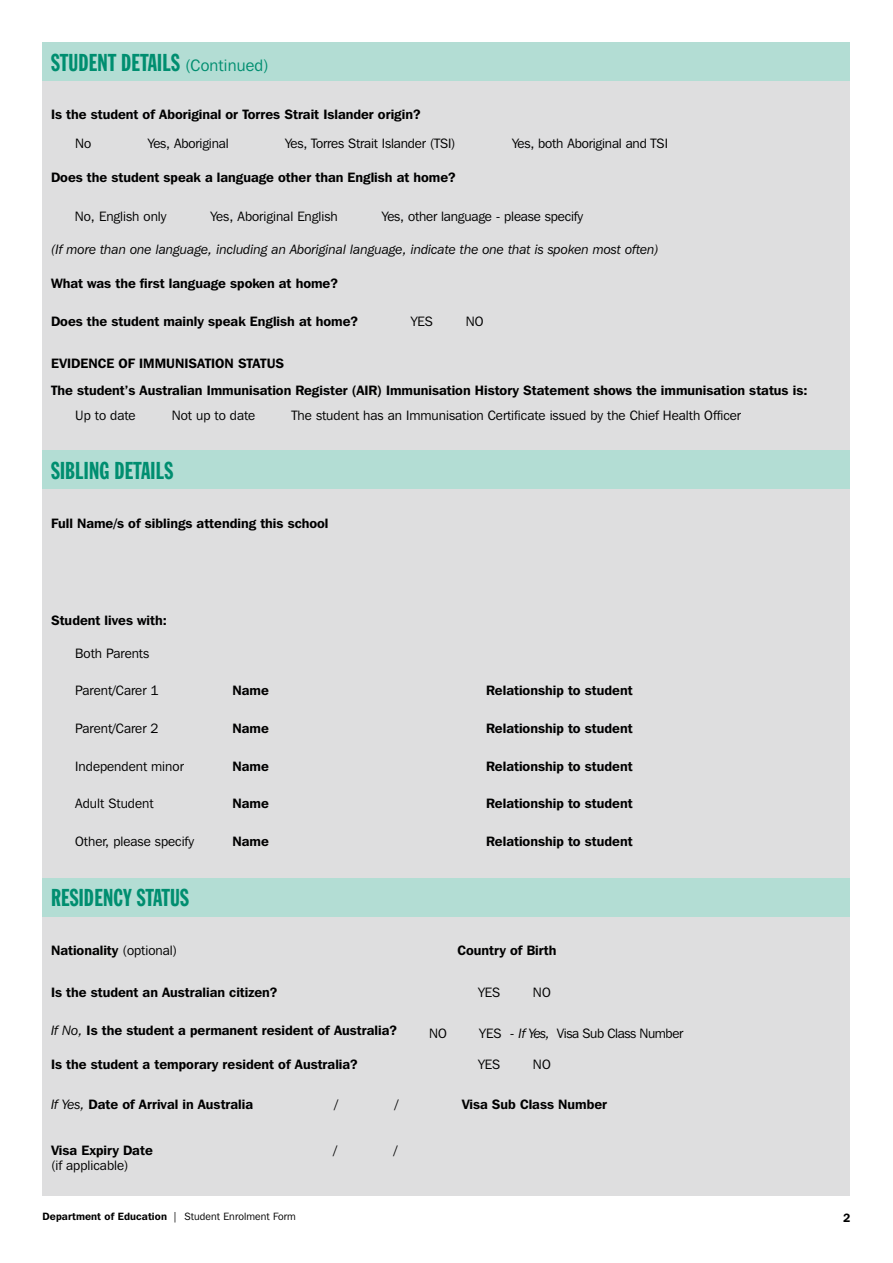
<style>
.page{position:relative;width:893px;height:1263px;background:#fff}
.page>*{position:absolute;margin:0;border:0;box-sizing:border-box;transform-origin:0 0}
.t1{font:24px "Franklin Gothic Extra Cond";letter-spacing:.01em;color:#008e70}
.t2{font:600 13.5px/26.5px "Franklin Gothic IT Cby BT";color:#000}
.t3{font:13.5px "Franklin Gothic IT Cby BT";color:#000}
.t4{font:italic 13.5px "Franklin Gothic IT Cby BT";color:#000}
.t5{font:13.5px "Franklin Gothic IT Cby BT";letter-spacing:-.03em;color:#000}
.t6{font:600 12px "Franklin Gothic IT Cby BT";color:#000}
.t7{font:600 10.5px "Franklin Gothic IT Cby BT";letter-spacing:.01em;color:#000}
.s1{font-family:"Franklin Gothic IT Cby BT";font-size:16.5px}
.s2{font-weight:400}
.s3{font-weight:400;font-style:italic}
.s4{font-style:italic}
</style>
<div class="page">
<div style="left:43px;top:69px;width:807px;height:1127px;background:#dededf"></div>
<div style="left:43px;top:43px;width:807px;height:38px;background:#b3ddd4"></div>
<div style="left:43px;top:451px;width:807px;height:38px;background:#b3ddd4"></div>
<div style="left:43px;top:878px;width:807px;height:38px;background:#b3ddd4"></div>
<h1 class="t1" style="left:51px;top:49px;width:219px">STUDENT DETAILS <span class="s1">(Continued)</span></h1>
<p class="t2" style="left:51px;top:101px;width:371px">Is the student of Aboriginal or Torres Strait Islander origin?</p>
<p class="t3" style="left:75px;top:135px;width:18px">No</p>
<p class="t3" style="left:148px;top:135px;width:82px">Yes, Aboriginal</p>
<p class="t3" style="left:285px;top:135px;width:172px">Yes, Torres Strait Islander (TSI)</p>
<p class="t3" style="left:512px;top:135px;width:157px">Yes, both Aboriginal and TSI</p>
<p class="t2" style="left:51px;top:164px;width:406px">Does the student speak a language other than English at home?</p>
<p class="t3" style="left:75px;top:208px;width:93px">No, English only</p>
<p class="t3" style="left:211px;top:208px;width:129px">Yes, Aboriginal English</p>
<p class="t3" style="left:382px;top:208px;width:203px">Yes, other language - please specify</p>
<p class="t4" style="left:51px;top:241px;width:609px">(If more than one language, including an Aboriginal language, indicate the one that is spoken most often)</p>
<p class="t2" style="left:51px;top:270px;width:288px">What was the first language spoken at home?</p>
<p class="t2" style="left:51px;top:308px;width:309px">Does the student mainly speak English at home?</p>
<p class="t3" style="left:411px;top:313px;width:24px">YES</p>
<p class="t3" style="left:466px;top:313px;width:19px">NO</p>
<p class="t2" style="left:51px;top:350px;width:758px">EVIDENCE OF IMMUNISATION STATUS<br>The student’s Australian Immunisation Register (AIR) Immunisation History Statement shows the immunisation status is:</p>
<p class="t3" style="left:75px;top:407px;width:62px">Up to date</p>
<p class="t3" style="left:172px;top:407px;width:85px">Not up to date</p>
<p class="t3" style="left:291px;top:407px;width:451px">The student has an Immunisation Certificate issued by the Chief Health Officer</p>
<h1 class="t1" style="left:51px;top:458px;width:124px">SIBLING DETAILS</h1>
<p class="t2" style="left:51px;top:510px;width:279px">Full Name/s of siblings attending this school</p>
<p class="t2" style="left:51px;top:607px;width:117px">Student lives with:</p>
<p class="t3" style="left:75px;top:645px;width:75px">Both Parents</p>
<p class="t3" style="left:75px;top:682px;width:85px">Parent/Carer 1</p>
<p class="t2" style="left:233px;top:677px;width:38px">Name</p>
<p class="t2" style="left:486px;top:677px;width:148px">Relationship to student</p>
<p class="t3" style="left:75px;top:720px;width:85px">Parent/Carer 2</p>
<p class="t2" style="left:233px;top:714px;width:38px">Name</p>
<p class="t2" style="left:486px;top:714px;width:148px">Relationship to student</p>
<p class="t3" style="left:75px;top:757px;width:110px">Independent minor</p>
<p class="t2" style="left:233px;top:752px;width:38px">Name</p>
<p class="t2" style="left:486px;top:752px;width:148px">Relationship to student</p>
<p class="t3" style="left:75px;top:795px;width:80px">Adult Student</p>
<p class="t2" style="left:233px;top:790px;width:38px">Name</p>
<p class="t2" style="left:486px;top:790px;width:148px">Relationship to student</p>
<p class="t3" style="left:75px;top:833px;width:120px">Other, please specify</p>
<p class="t2" style="left:233px;top:828px;width:38px">Name</p>
<p class="t2" style="left:486px;top:828px;width:148px">Relationship to student</p>
<h1 class="t1" style="left:51px;top:885px;width:140px">RESIDENCY STATUS</h1>
<p class="t2" style="left:51px;top:937px;width:128px">Nationality <span class="s2">(optional)</span></p>
<p class="t2" style="left:458px;top:937px;width:100px">Country of Birth</p>
<p class="t2" style="left:51px;top:979px;width:228px">Is the student an Australian citizen?</p>
<p class="t3" style="left:478px;top:984px;width:24px">YES</p>
<p class="t3" style="left:533px;top:984px;width:19px">NO</p>
<p class="t2" style="left:51px;top:1017px;width:347px"><span class="s3">If No,</span> Is the student a permanent resident of Australia?</p>
<p class="t3" style="left:429px;top:1025px;width:19px">NO</p>
<p class="t5" style="left:479px;top:1025px;width:205px">YES - <span class="s4">If Yes,</span> Visa Sub Class Number</p>
<p class="t2" style="left:51px;top:1050px;width:308px">Is the student a temporary resident of Australia?</p>
<p class="t3" style="left:478px;top:1056px;width:24px">YES</p>
<p class="t3" style="left:533px;top:1056px;width:19px">NO</p>
<p class="t2" style="left:51px;top:1091px;width:204px"><span class="s3">If Yes,</span> Date of Arrival in Australia</p>
<p class="t3" style="left:334px;top:1096px;width:5px">/</p>
<p class="t3" style="left:395px;top:1096px;width:5px">/</p>
<p class="t2" style="left:462px;top:1091px;width:147px">Visa Sub Class Number</p>
<p class="t2" style="left:51px;top:1137px;width:103px">Visa Expiry Date</p>
<p class="t3" style="left:333px;top:1142px;width:5px">/</p>
<p class="t3" style="left:394px;top:1142px;width:5px">/</p>
<p class="t3" style="left:51px;top:1157px;width:79px">(if applicable)</p>
<p class="t7" style="left:43px;top:1210px;width:255px">Department of Education <span class="s2">| Student Enrolment Form</span></p>
<p class="t6" style="left:843px;top:1210px;width:9px">2</p>
</div>
